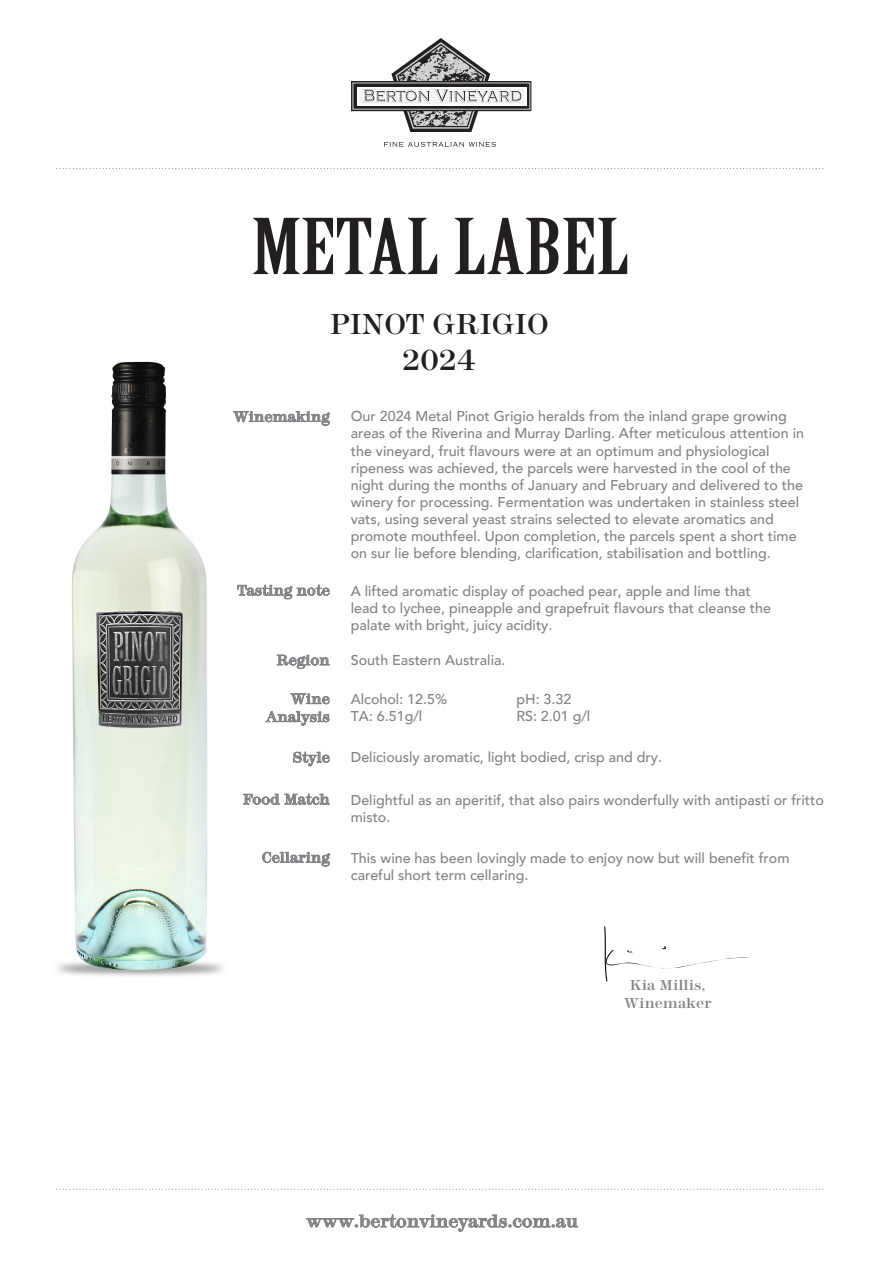
<style>
.page{position:relative;width:893px;height:1263px;background:#fff}
.page>*{position:absolute;margin:0;border:0;box-sizing:border-box;transform-origin:0 0}
.t1{font:75px "Birch";color:#231f20;scale:1.5 1}
.t2{font:500 30px/36px "Modern Two Sxtn ITC Std";color:#231f20;text-align:center}
.t3{font:500 18px "Modern Two Sxtn ITC Std";color:#808285}
.t4{font:500 15px/18px "Modern Two Sxtn ITC Std";color:#808285;text-align:right}
.t5{font:500 14.25px/17.1px "Avenir";color:#808285}
</style>
<div class="page">
<svg style="left:237px;top:585px;width:93px;height:14px"></svg>
<svg style="left:277px;top:654px;width:53px;height:16px"></svg>
<svg style="left:291px;top:693px;width:39px;height:11px"></svg>
<svg style="left:265px;top:711px;width:64px;height:15px"></svg>
<svg style="left:293px;top:752px;width:37px;height:14px"></svg>
<svg style="left:243px;top:793px;width:87px;height:12px"></svg>
<svg style="left:262px;top:852px;width:68px;height:14px"></svg>
<svg style="left:384px;top:142px;width:112px;height:5px"></svg>
<svg style="left:352px;top:38px;width:179px;height:94px"></svg>
<svg style="left:306px;top:1214px;width:272px;height:18px"></svg>
<svg style="left:233px;top:411px;width:97px;height:14px"></svg>
<svg style="left:57px;top:168px;width:767px;height:1px"></svg>
<img style="left:58px;top:361px;width:163px;height:609px">
<svg style="left:57px;top:1189px;width:767px;height:1px"></svg>
<svg style="left:604px;top:926px;width:145px;height:55px"></svg>
<h1 class="t1" style="left:252px;top:208px;width:254px">METAL LABEL</h1>
<h2 class="t2" style="left:330px;top:307px;width:220px">PINOT GRIGIO<br>2024</h2>
<p class="t4" style="left:234px;top:408px;width:98px">Winemaking</p>
<p class="t5" style="left:351px;top:407px;width:455px">Our 2024 Metal Pinot Grigio heralds from the inland grape growing areas of the Riverina and Murray Darling. After meticulous attention in the vineyard, fruit flavours were at an optimum and physiological ripeness was achieved, the parcels were harvested in the cool of the night during the months of January and February and delivered to the winery for processing. Fermentation was undertaken in stainless steel vats, using several yeast strains selected to elevate aromatics and promote mouthfeel. Upon completion, the parcels spent a short time on sur lie before blending, clarification, stabilisation and bottling.</p>
<p class="t4" style="left:238px;top:581px;width:94px">Tasting note</p>
<p class="t5" style="left:351px;top:582px;width:422px">A lifted aromatic display of poached pear, apple and lime that lead to lychee, pineapple and grapefruit flavours that cleanse the palate with bright, juicy acidity.</p>
<p class="t4" style="left:277px;top:651px;width:55px">Region</p>
<p class="t5" style="left:351px;top:651px;width:156px">South Eastern Australia.</p>
<p class="t5" style="left:351px;top:690px;width:98px">Alcohol: 12.5%</p>
<p class="t5" style="left:516px;top:690px;width:56px">pH: 3.32</p>
<p class="t5" style="left:351px;top:707px;width:73px">TA: 6.51g/l</p>
<p class="t5" style="left:516px;top:707px;width:75px">RS: 2.01 g/l</p>
<p class="t4" style="left:266px;top:690px;width:65px">Wine<br>Analysis</p>
<p class="t4" style="left:293px;top:748px;width:38px">Style</p>
<p class="t5" style="left:351px;top:748px;width:313px">Deliciously aromatic, light bodied, crisp and dry.</p>
<p class="t5" style="left:351px;top:790px;width:475px">Delightful as an aperitif, that also pairs wonderfully with antipasti or fritto misto.</p>
<p class="t4" style="left:243px;top:790px;width:88px">Food Match</p>
<p class="t4" style="left:262px;top:848px;width:69px">Cellaring</p>
<p class="t5" style="left:351px;top:849px;width:440px">This wine has been lovingly made to enjoy now but will benefit from careful short term cellaring.</p>
<p class="t4" style="left:624px;top:976px;width:89px;text-align:center">Kia Millis,<br>Winemaker</p>
<p class="t3" style="left:306px;top:1211px;width:273px">www.bertonvineyards.com.au</p>
</div>
